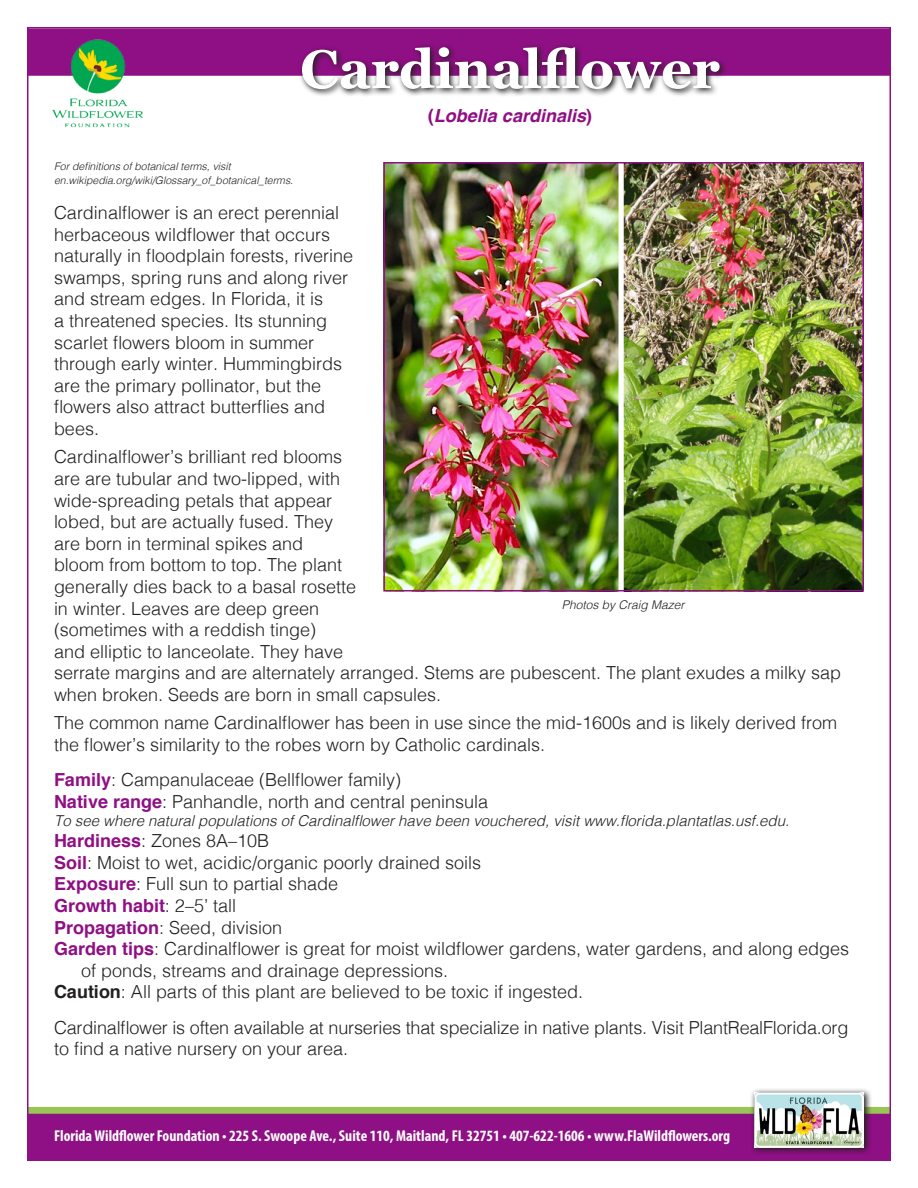
<style>
.page{position:relative;width:918px;height:1188px;background:#fff}
.page>*{position:absolute;margin:0;border:0;box-sizing:border-box;transform-origin:0 0}
.t1{font:700 54px "Georgia";color:#fff}
.t2{font:300 18px/21.6px "Helvetica";color:#231f20}
.t3{font:700 18px "Helvetica";color:#8f0f84}
.t4{font:italic 700 18px "Helvetica";color:#8f0f84}
.t5{font:700 condensed 15.75px "Myriad Pro";color:#fff}
.t6{font:italic 300 15px "Helvetica";color:#231f20}
.t7{font:italic 300 12px "Helvetica";color:#231f20}
.t8{font:italic 300 10.5px/14.4px "Helvetica";color:#231f20}
.s1{font-style:normal}
.s2{font-weight:700;color:#8f0f84}
.s3{font-weight:300;color:#231f20}
.s4{font-weight:700}
</style>
<div class="page">
<div style="left:27px;top:1107px;width:864px;height:7px;background:#9ac456"></div>
<div style="left:27px;top:1114px;width:864px;height:47px;background:#8f0f84"></div>
<div style="left:27px;top:28px;width:864px;height:48px;background:#8f0f84;border:2px solid #8f0f84"></div>
<img style="left:47px;top:28px;width:102px;height:100px">
<svg style="left:298px;top:45px;width:429px;height:51px"></svg>
<img style="left:386px;top:165px;width:475px;height:423px">
<div style="left:383px;top:162px;width:481px;height:429px;border:2px solid #8f0f84"></div>
<svg style="left:750px;top:1089px;width:122px;height:65px"></svg>
<img style="left:754px;top:1092px;width:110px;height:55px">
<p class="t1" style="left:300px;top:29px;width:421px">Cardinalflower</p>
<p class="t4" style="left:428px;top:100px;width:166px"><span class="s1">(</span>Lobelia cardinalis<span class="s1">)</span></p>
<p class="t8" style="left:54px;top:158px;width:241px">For definitions of botanical terms, visit en.wikipedia.org/wiki/Glossary_of_botanical_terms.</p>
<p class="t2" style="left:54px;top:201px;width:301px">Cardinalflower is an erect perennial herbaceous wildflower that occurs naturally in floodplain forests, riverine swamps, spring runs and along river and stream edges. In Florida, it is<br>a threatened species. Its stunning scarlet flowers bloom in summer through early winter. Hummingbirds are the primary pollinator, but the flowers also attract butterflies and bees.</p>
<p class="t2" style="left:54px;top:445px;width:789px">Cardinalflower’s brilliant red blooms<br>are are tubular and two-lipped, with<br>wide-spreading petals that appear<br>lobed, but are actually fused. They<br>are born in terminal spikes and<br>bloom from bottom to top. The plant<br>generally dies back to a basal rosette<br>in winter. Leaves are deep green<br>(sometimes with a reddish tinge)<br>and elliptic to lanceolate. They have<br>serrate margins and are alternately arranged. Stems are pubescent. The plant exudes a milky sap when broken. Seeds are born in small capsules.</p>
<p class="t2" style="left:54px;top:711px;width:785px">The common name Cardinalflower has been in use since the mid-1600s and is likely derived from the flower’s similarity to the robes worn by Catholic cardinals.</p>
<p class="t2" style="left:54px;top:768px;width:349px"><span class="s2">Family</span>: Campanulaceae (Bellflower family)</p>
<p class="t2" style="left:54px;top:789px;width:436px"><span class="s2">Native range</span>: Panhandle, north and central peninsula</p>
<p class="t6" style="left:54px;top:808px;width:737px">To see where natural populations of Cardinalflower have been vouchered, visit www.florida.plantatlas.usf.edu.</p>
<p class="t2" style="left:54px;top:829px;width:217px"><span class="s2">Hardiness</span>: Zones 8A–10B</p>
<p class="t2" style="left:54px;top:850px;width:429px"><span class="s2">Soil</span>: Moist to wet, acidic/organic poorly drained soils</p>
<p class="t2" style="left:54px;top:872px;width:286px"><span class="s2">Exposure</span>: Full sun to partial shade</p>
<p class="t3" style="left:54px;top:891px;width:184px">Growth habit<span class="s3">: 2–5’ tall</span></p>
<p class="t2" style="left:54px;top:915px;width:230px"><span class="s2">Propagation</span>: Seed, division</p>
<p class="t2" style="left:81px;top:937px;width:770px;text-indent:-27px"><span class="s2">Garden tips</span>: Cardinalflower is great for moist wildflower gardens, water gardens, and along edges of ponds, streams and drainage depressions.</p>
<p class="t2" style="left:54px;top:980px;width:531px"><span class="s4">Caution</span>: All parts of this plant are believed to be toxic if ingested.</p>
<p class="t2" style="left:54px;top:1015px;width:796px">Cardinalflower is often available at nurseries that specialize in native plants. Visit PlantRealFlorida.org to find a native nursery on your area.</p>
<p class="t7" style="left:562px;top:594px;width:124px">Photos by Craig Mazer</p>
<p class="t5" style="left:54px;top:1126px;width:678px">Florida Wildflower Foundation • 225 S. Swoope Ave., Suite 110, Maitland, FL 32751 • 407-622-1606 • www.FlaWildflowers.org</p>
</div>
